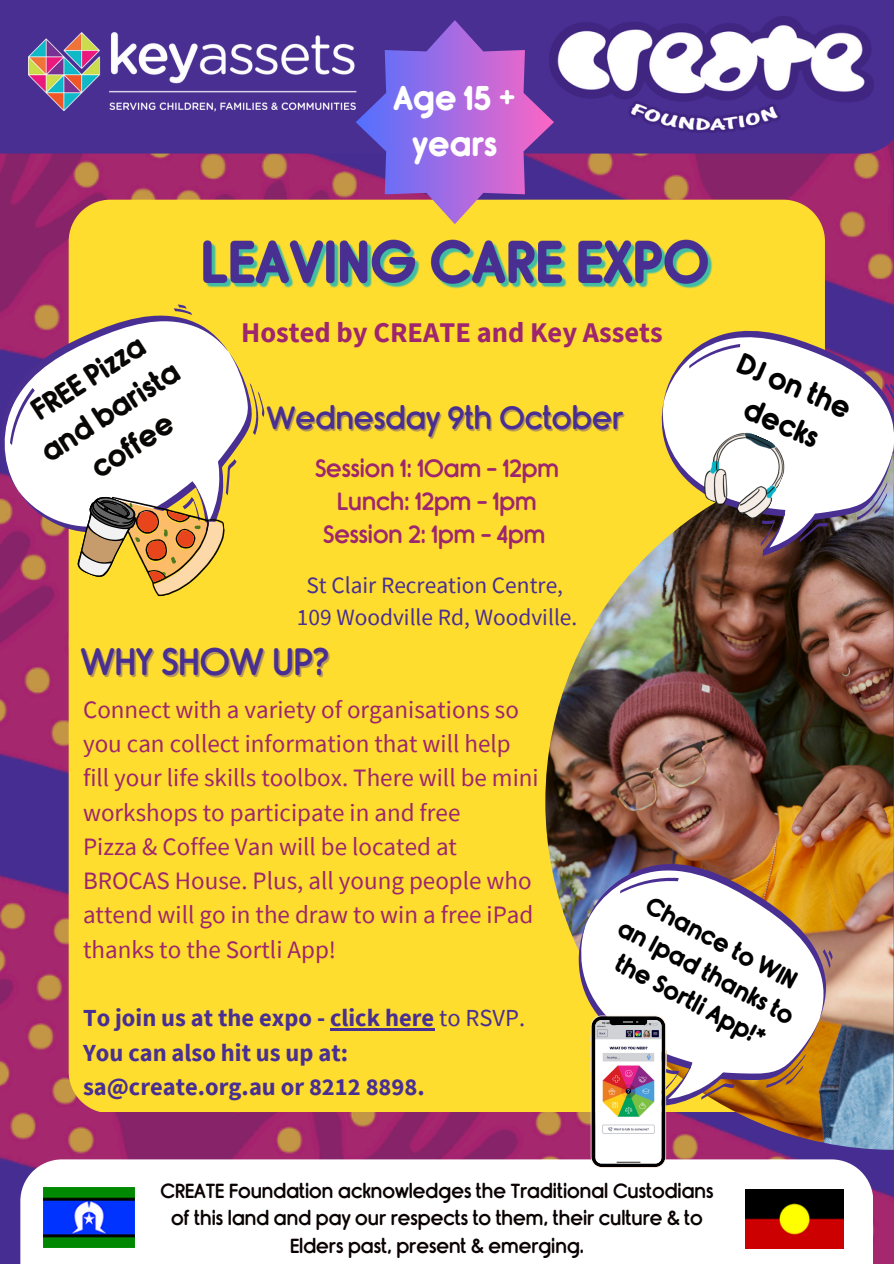
<style>
.page{position:relative;width:894px;height:1264px;background:#fff}
.page>*{position:absolute;margin:0;border:0;box-sizing:border-box;transform-origin:0 0}
.t1{font:36.75px "Rimouski Sb";color:#492f92}
.t2{font:700 33px/46.2px "Rimouski Rg";color:#fff;text-align:center}
.t3{font:30.9px "Rimouski Sb";color:#492f92}
.t4{font:700 28.95px/40.5px "Rimouski Rg";color:#080706;text-align:center}
.t5{font:700 28.5px "Source Sans Pro";color:#9d266e}
.t6{font:700 28.5px/39.5px "Rimouski Rg";color:#000;text-align:center}
.t7{font:25.05px/34.2px "Source Sans Pro";color:#9d266e}
.t8{font:700 24.45px/34.2px "Source Sans Pro";color:#492f92}
.t9{font:24px/32.7px "Rimouski Sb";color:#9d266e;text-align:center}
.t10{font:700 24px/32.5px "Rimouski Rg";color:#000;text-align:center}
.t11{font:23.4px/32.7px "Source Sans Pro";color:#492f92;text-align:center}
.t12{font:19.65px/27.3px "Rimouski Sb";color:#0a0203;text-align:center}
.s1{font-weight:400}
</style>
<div class="page">
<img style="left:0;top:153px;width:893px;height:1110px">
<div style="left:0;top:0;width:893px;height:153px;background:#492f92"></div>
<img style="left:554px;top:16px;width:319px;height:116px">
<div style="left:69px;top:200px;width:755px;height:912px;background:#fedd2e"></div>
<div style="left:20px;top:1159px;width:852px;height:104px;background:#fff"></div>
<img style="left:44px;top:1187px;width:91px;height:60px">
<img style="left:745px;top:1189px;width:98px;height:59px">
<img style="left:0;top:32px;width:355px;height:122px">
<img style="left:545px;top:453px;width:348px;height:696px">
<svg style="left:639px;top:311px;width:254px;height:264px"></svg>
<svg style="left:688px;top:336px;width:52px;height:41px"></svg>
<svg style="left:856px;top:477px;width:31px;height:47px"></svg>
<svg style="left:882px;top:383px;width:11px;height:17px"></svg>
<svg style="left:0;top:266px;width:308px;height:343px"></svg>
<svg style="left:0;top:387px;width:53px;height:59px"></svg>
<svg style="left:228px;top:382px;width:48px;height:53px"></svg>
<svg style="left:173px;top:301px;width:20px;height:21px"></svg>
<svg style="left:67px;top:459px;width:183px;height:142px"></svg>
<svg style="left:696px;top:422px;width:131px;height:126px"></svg>
<svg style="left:355px;top:20px;width:199px;height:204px"></svg>
<hr style="left:330px;top:1027px;width:104px;height:3px;background:#492f92">
<img style="left:533px;top:831px;width:324px;height:318px">
<svg style="left:619px;top:860px;width:60px;height:51px"></svg>
<svg style="left:765px;top:1044px;width:41px;height:53px"></svg>
<svg style="left:700px;top:1074px;width:35px;height:35px"></svg>
<svg style="left:817px;top:948px;width:18px;height:20px"></svg>
<svg style="left:589px;top:1015px;width:90px;height:152px"></svg>
<img style="left:200px;top:229px;width:514px;height:68px">
<h6 class="t2" style="left:393px;top:76px;width:124px">Age 15 + years</h6>
<p class="t4" style="left:11px;top:404px;width:160px;rotate:-33deg">FREE Pizza and barista coffee</p>
<p class="t5" style="left:241px;top:313px;width:423px">Hosted by CREATE and Key Assets</p>
<p class="t3" style="left:267px;top:400px;width:358px">Wednesday 9th October</p>
<h6 class="t9" style="left:315px;top:452px;width:245px">Session 1: 10am - 12pm<br>Lunch: 12pm - 1pm<br>Session 2: 1pm - 4pm</h6>
<h3 class="t11" style="left:297px;top:568px;width:282px">St Clair Recreation Centre,<br>109 Woodville Rd, Woodville.</h3>
<h4 class="t1" style="left:81px;top:640px;width:249px">WHY SHOW UP?</h4>
<h4 class="t6" style="left:746px;top:344px;width:122px;rotate:23deg">DJ on the decks</h4>
<p class="t7" style="left:83px;top:691px;width:457px">Connect with a variety of organisations so you can collect information that will help fill your life skills toolbox. There will be mini workshops to participate in and free<br>Pizza &amp; Coffee Van will be located at BROCAS House. Plus, all young people who attend will go in the draw to win a free iPad thanks to the Sortli App!</p>
<p class="t8" style="left:83px;top:1000px;width:443px">To join us at the expo - click here <span class="s1">to RSVP.<br></span>You can also hit us up at: sa@create.org.au or 8212 8898.</p>
<p class="t10" style="left:642px;top:883px;width:197px;rotate:28deg">Chance to WIN an Ipad thanks to the Sortli App!*</p>
<p class="t12" style="left:160px;top:1177px;width:554px">CREATE Foundation acknowledges the Traditional Custodians of this land and pay our respects to them, their culture &amp; to<br>Elders past, present &amp; emerging.</p>
</div>
